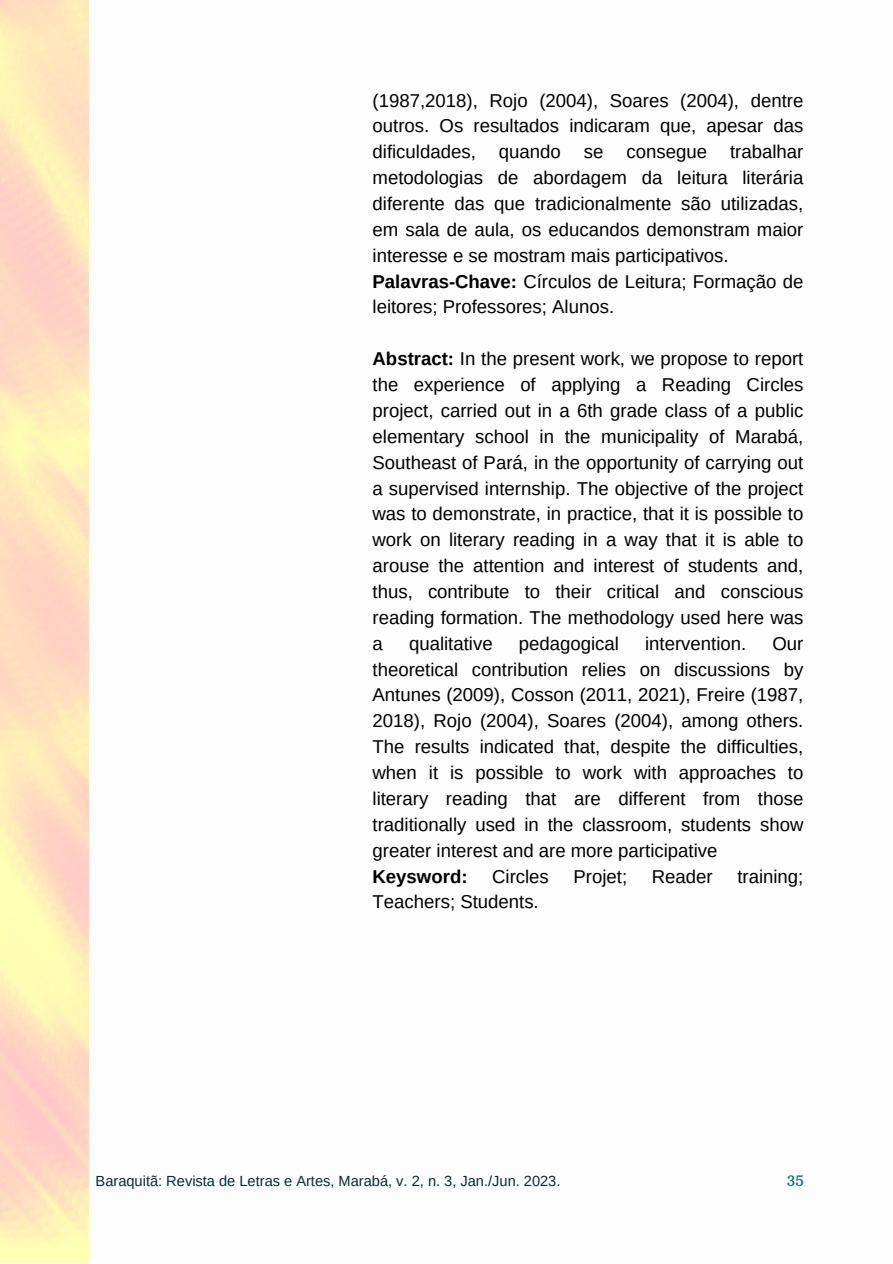
<style>
.page{position:relative;width:893px;height:1264px;background:#fff}
.page>*{position:absolute;margin:0;border:0;box-sizing:border-box;transform-origin:0 0}
.t1{font:18.6px/25.8px "Arimo";color:#000;text-align:justify}
.t2{font:700 18.6px "Arimo";color:#000}
.t3{font:14.55px "Arimo";color:#082c2e}
.t4{font:14.55px "Arbutus Slab";color:#0d6e71}
.s1{font-weight:700}
</style>
<div class="page">
<p class="t1" style="left:372px;top:87px;width:432px">(1987,2018), Rojo (2004), Soares (2004), dentre outros. Os resultados indicaram que, apesar das dificuldades, quando se consegue trabalhar metodologias de abordagem da leitura literária diferente das que tradicionalmente são utilizadas, em sala de aula, os educandos demonstram maior interesse e se mostram mais participativos.</p>
<p class="t1" style="left:372px;top:268px;width:432px"><span class="s1">Palavras-Chave:</span> Círculos de Leitura; Formação de leitores; Professores; Alunos.</p>
<p class="t1" style="left:372px;top:346px;width:432px"><span class="s1">Abstract:</span> In the present work, we propose to report the experience of applying a Reading Circles project, carried out in a 6th grade class of a public elementary school in the municipality of Marabá, Southeast of Pará, in the opportunity of carrying out a supervised internship. The objective of the project was to demonstrate, in practice, that it is possible to work on literary reading in a way that it is able to arouse the attention and interest of students and, thus, contribute to their critical and conscious reading formation. The methodology used here was a</p>
<p class="t1" style="left:409px;top:630px;width:85px">qualitative</p>
<p class="t1" style="left:518px;top:630px;width:102px">pedagogical</p>
<p class="t1" style="left:645px;top:630px;width:103px">intervention.</p>
<p class="t1" style="left:372px;top:630px;width:432px;text-indent:400px">Our theoretical contribution relies on discussions by Antunes (2009), Cosson (2011, 2021), Freire (1987, 2018), Rojo (2004), Soares (2004), among others.<br>The results indicated that, despite the difficulties, when it is possible to work with approaches to literary reading that are different from those traditionally used in the classroom, students show greater interest and are more participative</p>
<p class="t2" style="left:372px;top:865px;width:96px">Keysword:</p>
<p class="t1" style="left:492px;top:863px;width:58px">Circles</p>
<p class="t1" style="left:573px;top:863px;width:55px">Projet;</p>
<p class="t1" style="left:651px;top:863px;width:62px">Reader</p>
<p class="t1" style="left:737px;top:863px;width:68px">training;</p>
<p class="t1" style="left:372px;top:889px;width:168px">Teachers; Students.</p>
<p class="t3" style="left:96px;top:1173px;width:466px">Baraquitã: Revista de Letras e Artes, Marabá, v. 2, n. 3, Jan./Jun. 2023.</p>
<p class="t4" style="left:786px;top:1171px;width:19px">35</p>
</div>
